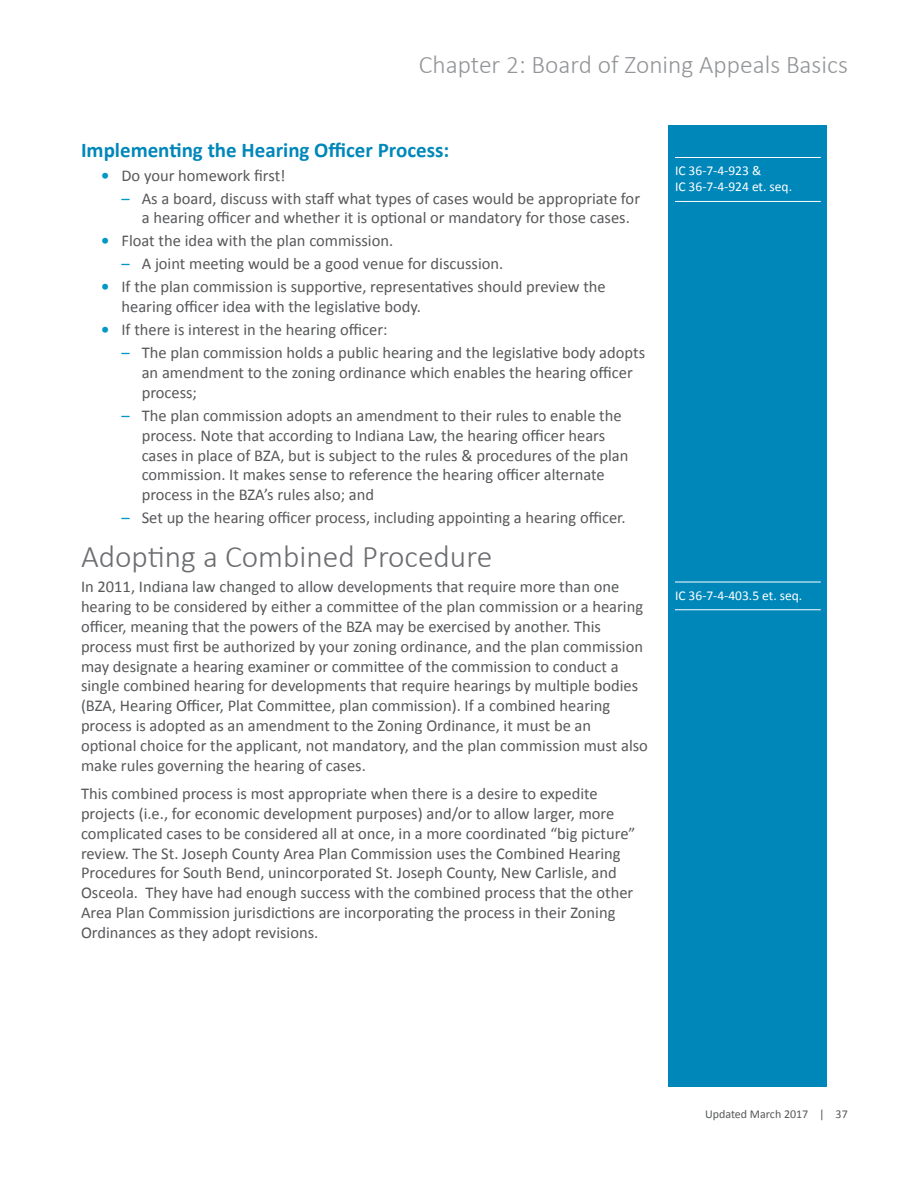
<style>
.page{position:relative;width:918px;height:1188px;background:#fff}
.page>*{position:absolute;margin:0;border:0;box-sizing:border-box;transform-origin:0 0}
.t1{font:300 31.5px "Calibri";color:#6c6d70}
.t2{font:300 25.5px "Calibri";color:#939598}
.t3{font:700 21px "Calibri";color:#0087ba}
.t4{font:16.5px/19.8px "Calibri";color:#57585a}
.t5{font:13.5px/16.2px "Calibri";color:#fff}
.t6{font:12px "Calibri";color:#57585a}
.s1{font-weight:700;color:#0098c6}
.s2{color:#0098c6}
</style>
<div class="page">
<div style="left:669px;top:125px;width:158px;height:961px;background:#0087ba"></div>
<hr style="left:675px;top:157px;width:146px;height:1px;background:#fff">
<hr style="left:675px;top:201px;width:146px;height:1px;background:#fff">
<hr style="left:675px;top:582px;width:146px;height:1px;background:#fff">
<hr style="left:675px;top:609px;width:146px;height:1px;background:#fff">
<h2 class="t2" style="left:419px;top:49px;width:430px">Chapter 2: Board of Zoning Appeals Basics</h2>
<p class="t3" style="left:81px;top:136px;width:370px">Implementing the Hearing Officer Process:</p>
<p class="t4" style="left:101px;top:165px;width:186px"><span class="s1">•</span> Do your homework first!</p>
<p class="t4" style="left:142px;top:188px;width:500px;text-indent:-20px"><span class="s2">–</span> As a board, discuss with staff what types of cases would be appropriate for a hearing officer and whether it is optional or mandatory for those cases.</p>
<p class="t4" style="left:101px;top:231px;width:294px"><span class="s1">•</span> Float the idea with the plan commission.</p>
<p class="t4" style="left:121px;top:254px;width:383px"><span class="s2">–</span> A joint meeting would be a good venue for discussion.</p>
<p class="t4" style="left:121px;top:277px;width:486px;text-indent:-20px"><span class="s1">•</span> If the plan commission is supportive, representatives should preview the hearing officer idea with the legislative body.</p>
<p class="t4" style="left:101px;top:320px;width:288px"><span class="s1">•</span> If there is interest in the hearing officer:</p>
<p class="t4" style="left:142px;top:343px;width:505px;text-indent:-20px"><span class="s2">–</span> The plan commission holds a public hearing and the legislative body adopts an amendment to the zoning ordinance which enables the hearing officer process;</p>
<p class="t4" style="left:142px;top:406px;width:488px;text-indent:-20px"><span class="s2">–</span> The plan commission adopts an amendment to their rules to enable the process. Note that according to Indiana Law, the hearing officer hears cases in place of BZA, but is subject to the rules &amp; procedures of the plan commission. It makes sense to reference the hearing officer alternate process in the BZA’s rules also; and</p>
<p class="t4" style="left:121px;top:508px;width:506px"><span class="s2">–</span> Set up the hearing officer process, including appointing a hearing officer.</p>
<h1 class="t1" style="left:81px;top:537px;width:413px">Adopting a Combined Procedure</h1>
<p class="t4" style="left:81px;top:577px;width:568px">In 2011, Indiana law changed to allow developments that require more than one hearing to be considered by either a committee of the plan commission or a hearing officer, meaning that the powers of the BZA may be exercised by another. This process must first be authorized by your zoning ordinance, and the plan commission may designate a hearing examiner or committee of the commission to conduct a single combined hearing for developments that require hearings by multiple bodies (BZA, Hearing Officer, Plat Committee, plan commission). If a combined hearing process is adopted as an amendment to the Zoning Ordinance, it must be an optional choice for the applicant, not mandatory, and the plan commission must also make rules governing the hearing of cases.</p>
<p class="t4" style="left:81px;top:784px;width:556px">This combined process is most appropriate when there is a desire to expedite projects (i.e., for economic development purposes) and/or to allow larger, more complicated cases to be considered all at once, in a more coordinated “big picture” review. The St. Joseph County Area Plan Commission uses the Combined Hearing Procedures for South Bend, unincorporated St. Joseph County, New Carlisle, and Osceola. They have had enough success with the combined process that the other Area Plan Commission jurisdictions are incorporating the process in their Zoning Ordinances as they adopt revisions.</p>
<p class="t5" style="left:675px;top:163px;width:119px">IC 36-7-4-923 &amp;<br>IC 36-7-4-924 et. seq.</p>
<p class="t5" style="left:675px;top:587px;width:129px">IC 36-7-4-403.5 et. seq.</p>
<p class="t6" style="left:705px;top:1106px;width:144px">Updated March 2017 | 37</p>
</div>
